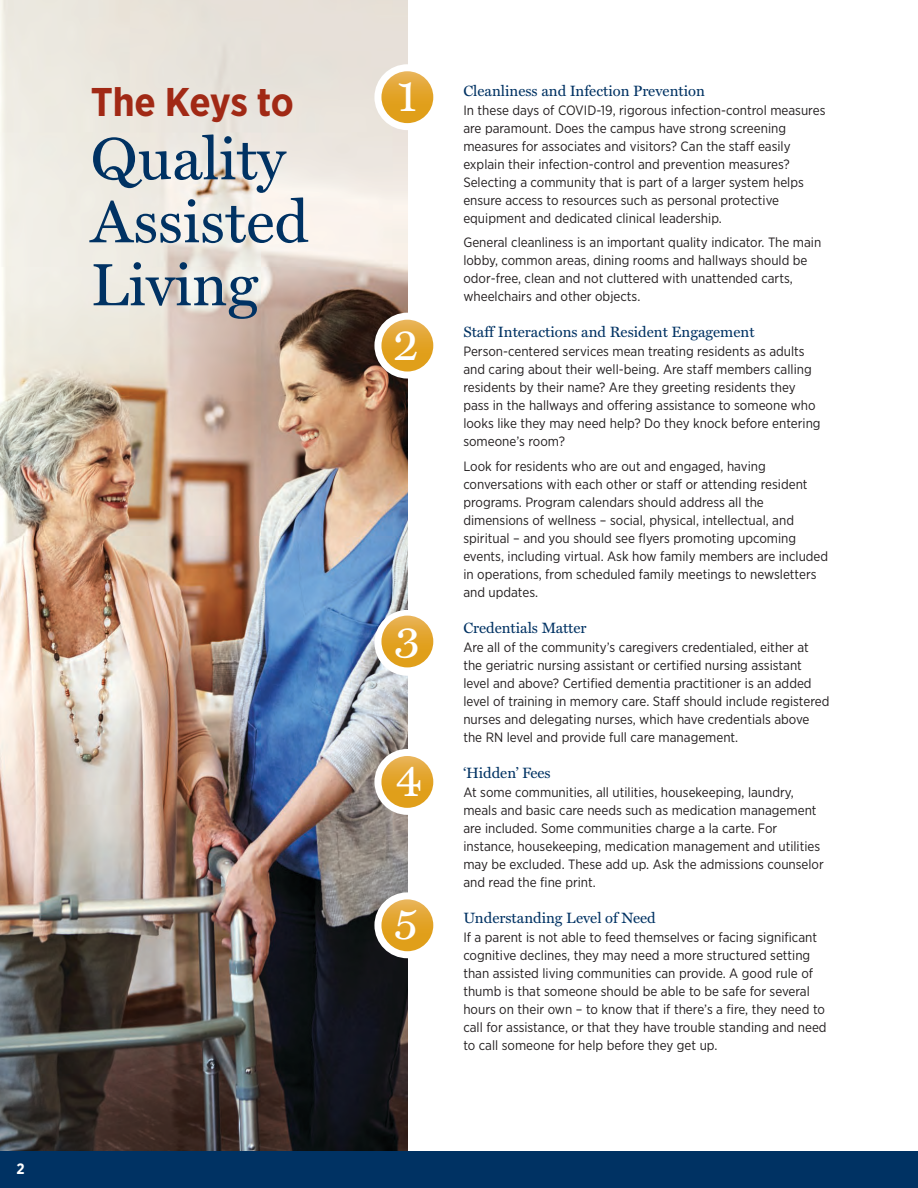
<style>
.page{position:relative;width:918px;height:1188px;background:#fff}
.page>*{position:absolute;margin:0;border:0;box-sizing:border-box;transform-origin:0 0}
.t1{font:60.15px/63px "Miller Text";color:#003263}
.t2{font:46.5px "Miller Text";color:#fff}
.t3{font:700 40.05px "Gotham Narrow";letter-spacing:-.015em;color:#a12915}
.t4{font:15px "Miller Text";color:#003263}
.t5{font:700 15px "Gotham Narrow";color:#fff}
.t6{font:13.5px/18px "Gotham Narrow";color:#231f20}
</style>
<div class="page">
<img style="left:0;top:0;width:407px;height:1151px">
<div style="left:374px;top:64px;width:66px;height:66px;background:#fff;border-radius:50%"></div>
<div style="left:381px;top:71px;width:52px;height:52px;background:linear-gradient(to bottom,#e8b150,#df9b0f);border-radius:26px"></div>
<div style="left:374px;top:892px;width:66px;height:66px;background:#fff;border-radius:50%"></div>
<div style="left:374px;top:749px;width:66px;height:66px;background:#fff;border-radius:50%"></div>
<div style="left:374px;top:610px;width:66px;height:66px;background:#fff;border-radius:50%"></div>
<div style="left:374px;top:313px;width:66px;height:66px;background:#fff;border-radius:50%"></div>
<svg style="left:381px;top:320px;width:52px;height:52px;background:#e3a62e"></svg>
<svg style="left:381px;top:899px;width:52px;height:52px;background:#e3a62e"></svg>
<svg style="left:381px;top:756px;width:52px;height:52px;background:#e3a52e"></svg>
<div style="left:381px;top:616px;width:52px;height:51px;background:linear-gradient(to bottom,#e8b04f,#de9b0e);border-radius:26px"></div>
<div style="left:0;top:1151px;width:918px;height:37px;background:#003263"></div>
<p class="t3" style="left:91px;top:76px;width:205px">The Keys to</p>
<p class="t1" style="left:91px;top:123px;width:220px">Quality<br>Assisted<br>Living</p>
<p class="t5" style="left:16px;top:1159px;width:10px">2</p>
<p class="t2" style="left:398px;top:58px;width:21px">1</p>
<p class="t2" style="left:393px;top:307px;width:28px">2</p>
<p class="t2" style="left:394px;top:604px;width:28px">3</p>
<p class="t2" style="left:396px;top:743px;width:28px">4</p>
<p class="t2" style="left:394px;top:887px;width:26px">5</p>
<p class="t4" style="left:463px;top:79px;width:243px">Cleanliness and Infection Prevention</p>
<p class="t6" style="left:463px;top:101px;width:364px">In these days of COVID-19, rigorous infection-control measures are paramount. Does the campus have strong screening measures for associates and visitors? Can the staf easily explain their infection-control and prevention measures?<br>Selecting a community that is part of a larger system helps ensure access to resources such as personal protective equipment and dedicated clinical leadership.</p>
<p class="t6" style="left:463px;top:233px;width:359px">General cleanliness is an important quality indicator. The main lobby, common areas, dining rooms and hallways should be odor-free, clean and not cluttered with unattended carts, wheelchairs and other objects.</p>
<p class="t4" style="left:463px;top:320px;width:293px">Staff Interactions and Resident Engagement</p>
<p class="t6" style="left:463px;top:342px;width:359px">Person-centered services mean treating residents as adults and caring about their well-being. Are staf members calling residents by their name? Are they greeting residents they pass in the hallways and ofering assistance to someone who looks like they may need help? Do they knock before entering someone’s room?</p>
<p class="t6" style="left:463px;top:457px;width:366px">Look for residents who are out and engaged, having conversations with each other or staf or attending resident programs. Program calendars should address all the dimensions of wellness – social, physical, intellectual, and spiritual – and you should see fyers promoting upcoming events, including virtual. Ask how family members are included in operations, from scheduled family meetings to newsletters and updates.</p>
<p class="t4" style="left:463px;top:616px;width:125px">Credentials Matter</p>
<p class="t6" style="left:463px;top:638px;width:368px">Are all of the community’s caregivers credentialed, either at the geriatric nursing assistant or certifed nursing assistant level and above? Certifed dementia practitioner is an added level of training in memory care. Staf should include registered nurses and delegating nurses, which have credentials above the RN level and provide full care management.</p>
<p class="t4" style="left:463px;top:761px;width:89px">‘Hidden’ Fees</p>
<p class="t6" style="left:463px;top:783px;width:362px">At some communities, all utilities, housekeeping, laundry, meals and basic care needs such as medication management are included. Some communities charge a la carte. For instance, housekeeping, medication management and utilities may be excluded. These add up. Ask the admissions counselor and read the fne print.</p>
<p class="t4" style="left:463px;top:906px;width:194px">Understanding Level of Need</p>
<p class="t6" style="left:463px;top:928px;width:365px">If a parent is not able to feed themselves or facing signifcant cognitive declines, they may need a more structured setting than assisted living communities can provide. A good rule of thumb is that someone should be able to be safe for several hours on their own – to know that if there’s a fre, they need to call for assistance, or that they have trouble standing and need to call someone for help before they get up.</p>
</div>
